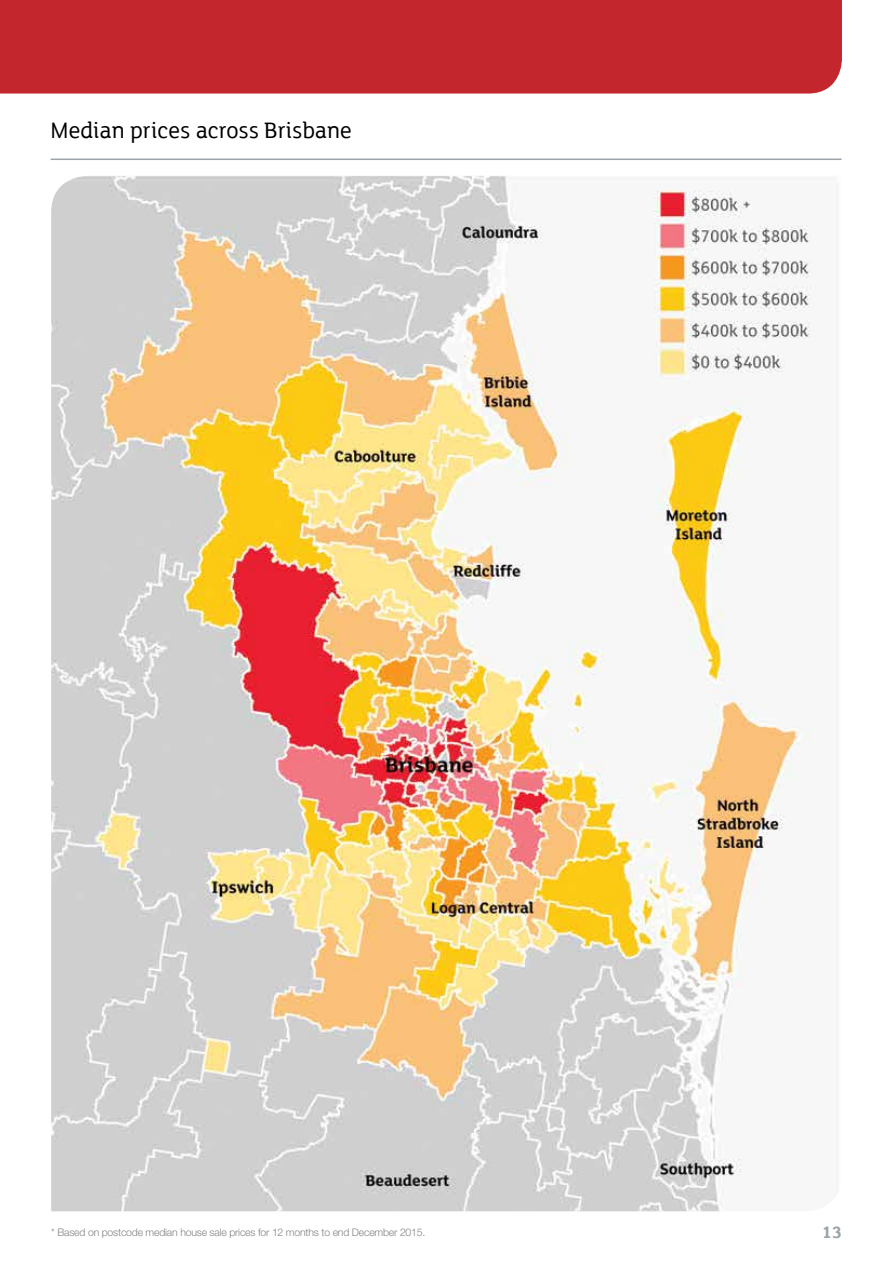
<style>
.page{position:relative;width:893px;height:1263px;background:#fff}
.page>*{position:absolute;margin:0;border:0;box-sizing:border-box;transform-origin:0 0}
.t1{font:24px "LJH Lighthouse";color:#000}
.t2{font:700 18px "LJH Lighthouse";color:#9ba3a8}
.t3{font:300 10.5px "Helvetica Neue";letter-spacing:-.02em;color:#818386}
</style>
<div class="page">
<div style="left:0;top:0;width:842px;height:94px;background:#c4262d"></div>
<hr style="left:51px;top:159px;width:790px;height:1px;background:#9ba3a8">
<img style="left:51px;top:176px;width:787px;height:1035px">
<h1 class="t1" style="left:51px;top:115px;width:303px">Median prices across Brisbane</h1>
<p class="t3" style="left:51px;top:1226px;width:376px">* Based on postcode median house sale prices for 12 months to end December 2015.</p>
<h2 class="t2" style="left:822px;top:1219px;width:22px">13</h2>
</div>
